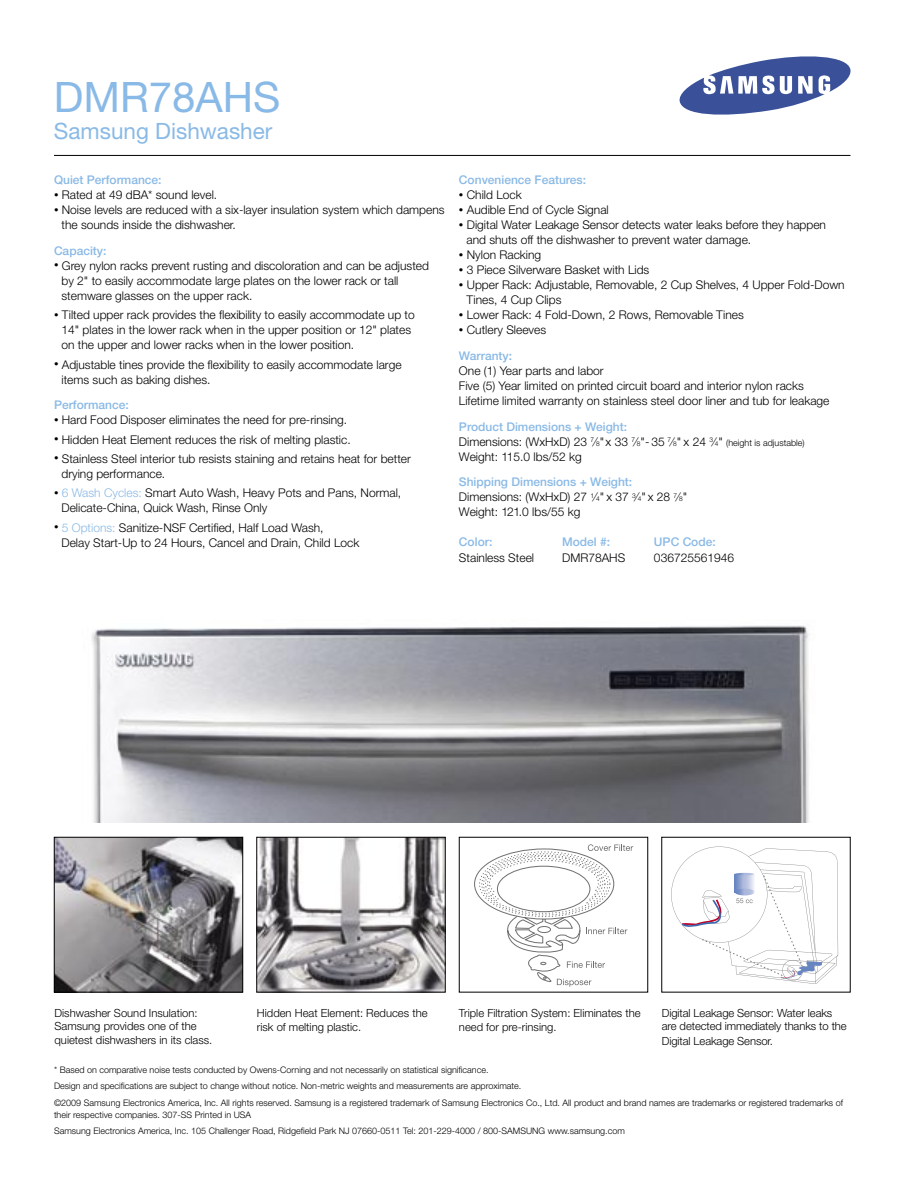
<style>
.page{position:relative;width:918px;height:1188px;background:#fff}
.page>*{position:absolute;margin:0;border:0;box-sizing:border-box;transform-origin:0 0}
.t1{font:42px "Helvetica Neue LT Std";color:#89b9e6}
.t2{font:22.5px "Helvetica Neue LT Std";color:#89b9e6}
.t3{font:300 12px/15px "Helvetica Neue LT Std";color:#000}
.t4{font:500 12px "Helvetica Neue LT Std";color:#89b9e6}
.t5{font:300 11.25px/14.4px "Helvetica Neue LT Std";color:#000}
.t6{font:300 9px/12px "Helvetica Neue LT Std";color:#000}
.s1{font-size:9px}
.s2{color:#89b9e6}
.s3{font-weight:500;color:#89b9e6}
.s4{font-size:6.6px}
</style>
<div class="page">
<svg style="left:680px;top:56px;width:171px;height:59px"></svg>
<hr style="left:54px;top:155px;width:796px;height:1px;background:#000">
<img style="left:92px;top:625px;width:717px;height:198px">
<img style="left:258px;top:839px;width:185px;height:151px">
<div style="left:256px;top:837px;width:189px;height:155px;border:1px solid #000"></div>
<img style="left:56px;top:839px;width:185px;height:151px">
<div style="left:54px;top:837px;width:189px;height:155px;border:1px solid #000"></div>
<svg style="left:474px;top:844px;width:159px;height:143px"></svg>
<svg style="left:671px;top:847px;width:167px;height:137px"></svg>
<p class="t1" style="left:54px;top:72px;width:228px">DMR78AHS</p>
<p class="t2" style="left:54px;top:117px;width:220px">Samsung Dishwasher</p>
<p class="t4" style="left:54px;top:173px;width:109px">Quiet Performance:</p>
<p class="t3" style="left:54px;top:187px;width:165px"><span class="s1">•</span> Rated at 49 dBA* sound level.</p>
<p class="t3" style="left:62px;top:202px;width:385px;text-indent:-8px"><span class="s1">•</span> Noise levels are reduced with a six-layer insulation system which dampens the sounds inside the dishwasher.</p>
<p class="t4" style="left:54px;top:243px;width:54px">Capacity:</p>
<p class="t3" style="left:62px;top:258px;width:369px;text-indent:-8px"><span class="s1">•</span> Grey nylon racks prevent rusting and discoloration and can be adjusted by 2" to easily accommodate large plates on the lower rack or tall stemware glasses on the upper rack.</p>
<p class="t3" style="left:62px;top:307px;width:355px;text-indent:-8px"><span class="s1">•</span> Tilted upper rack provides the flexibility to easily accommodate up to<br>14" plates in the lower rack when in the upper position or 12" plates on the upper and lower racks when in the lower position.</p>
<p class="t3" style="left:62px;top:356px;width:342px;text-indent:-8px"><span class="s1">•</span> Adjustable tines provide the flexibility to easily accommodate large items such as baking dishes.</p>
<p class="t4" style="left:54px;top:398px;width:76px">Performance:</p>
<p class="t3" style="left:54px;top:412px;width:295px"><span class="s1">•</span> Hard Food Disposer eliminates the need for pre-rinsing.</p>
<p class="t3" style="left:54px;top:432px;width:298px"><span class="s1">•</span> Hidden Heat Element reduces the risk of melting plastic.</p>
<p class="t3" style="left:62px;top:451px;width:351px;text-indent:-8px"><span class="s1">•</span> Stainless Steel interior tub resists staining and retains heat for better drying performance.</p>
<p class="t3" style="left:62px;top:485px;width:341px;text-indent:-8px"><span class="s1">•</span> <span class="s2">6 Wash Cycles:</span> Smart Auto Wash, Heavy Pots and Pans, Normal,<br>Delicate-China, Quick Wash, Rinse Only</p>
<p class="t3" style="left:62px;top:520px;width:299px;text-indent:-8px"><span class="s1">•</span> <span class="s2">5 Options:</span> Sanitize-NSF Certified, Half Load Wash,<br>Delay Start-Up to 24 Hours, Cancel and Drain, Child Lock</p>
<p class="t4" style="left:459px;top:173px;width:129px">Convenience Features:</p>
<p class="t3" style="left:459px;top:187px;width:64px"><span class="s1">•</span> Child Lock</p>
<p class="t3" style="left:459px;top:202px;width:151px"><span class="s1">•</span> Audible End of Cycle Signal</p>
<p class="t3" style="left:466px;top:217px;width:361px;text-indent:-8px"><span class="s1">•</span> Digital Water Leakage Sensor detects water leaks before they happen and shuts off the dishwasher to prevent water damage.</p>
<p class="t3" style="left:459px;top:247px;width:84px"><span class="s1">•</span> Nylon Racking</p>
<p class="t3" style="left:459px;top:262px;width:192px"><span class="s1">•</span> 3 Piece Silverware Basket with Lids</p>
<p class="t3" style="left:466px;top:277px;width:380px;text-indent:-8px"><span class="s1">•</span> Upper Rack: Adjustable, Removable, 2 Cup Shelves, 4 Upper Fold-Down<br>Tines, 4 Cup Clips</p>
<p class="t3" style="left:459px;top:307px;width:286px"><span class="s1">•</span> Lower Rack: 4 Fold-Down, 2 Rows, Removable Tines</p>
<p class="t3" style="left:459px;top:322px;width:89px"><span class="s1">•</span> Cutlery Sleeves</p>
<p class="t3" style="left:459px;top:348px;width:372px"><span class="s3">Warranty:<br></span>One (1) Year parts and labor<br>Five (5) Year limited on printed circuit board and interior nylon racks Lifetime limited warranty on stainless steel door liner and tub for leakage</p>
<p class="t3" style="left:459px;top:419px;width:347px"><span class="s3">Product Dimensions + Weight:<br></span>Dimensions: (WxHxD) 23 <sup>7</sup>⁄<span class="s4">8</span>" x 33 <sup>7</sup>⁄<span class="s4">8</span>"- 35 <sup>7</sup>⁄<span class="s4">8</span>" x 24 <sup>3</sup>⁄<span class="s4">4</span>" <span class="s1">(height is adjustable)<br></span>Weight: 115.0 lbs/52 kg</p>
<p class="t3" style="left:459px;top:474px;width:230px"><span class="s3">Shipping Dimensions + Weight:<br></span>Dimensions: (WxHxD) 27 <sup>1</sup>⁄<span class="s4">4</span>" x 37 <sup>3</sup>⁄<span class="s4">4</span>" x 28 <sup>7</sup>⁄<span class="s4">8</span>"<br>Weight: 121.0 lbs/55 kg</p>
<p class="t4" style="left:459px;top:534px;width:35px">Color:</p>
<p class="t4" style="left:562px;top:534px;width:50px">Model #:</p>
<p class="t4" style="left:654px;top:534px;width:63px">UPC Code:</p>
<p class="t3" style="left:459px;top:550px;width:77px">Stainless Steel</p>
<p class="t3" style="left:562px;top:550px;width:65px">DMR78AHS</p>
<p class="t3" style="left:654px;top:550px;width:82px">036725561946</p>
<p class="t5" style="left:55px;top:1006px;width:159px;line-height:13.5px">Dishwasher Sound Insulation:<br>Samsung provides one of the quietest dishwashers in its class.</p>
<p class="t5" style="left:459px;top:1005px;width:183px">Triple Filtration System: Eliminates the need for pre-rinsing.</p>
<p class="t5" style="left:257px;top:1005px;width:172px">Hidden Heat Element: Reduces the risk of melting plastic.</p>
<p class="t5" style="left:662px;top:1005px;width:186px;line-height:14px">Digital Leakage Sensor: Water leaks are detected immediately thanks to the<br>Digital Leakage Sensor.</p>
<p class="t6" style="left:54px;top:1064px;width:436px">* Based on comparative noise tests conducted by Owens-Corning and not necessarily on statistical significance.</p>
<p class="t6" style="left:54px;top:1080px;width:469px">Design and specifications are subject to change without notice. Non-metric weights and measurements are approximate.</p>
<p class="t6" style="left:54px;top:1096px;width:791px">©2009 Samsung Electronics America, Inc. All rights reserved. Samsung is a registered trademark of Samsung Electronics Co., Ltd. All product and brand names are trademarks or registered trademarks of their respective companies. 307-SS Printed in USA</p>
<p class="t6" style="left:54px;top:1125px;width:572px">Samsung Electronics America, Inc. 105 Challenger Road, Ridgefield Park NJ 07660-0511 Tel: 201-229-4000 / 800-SAMSUNG www.samsung.com</p>
</div>
